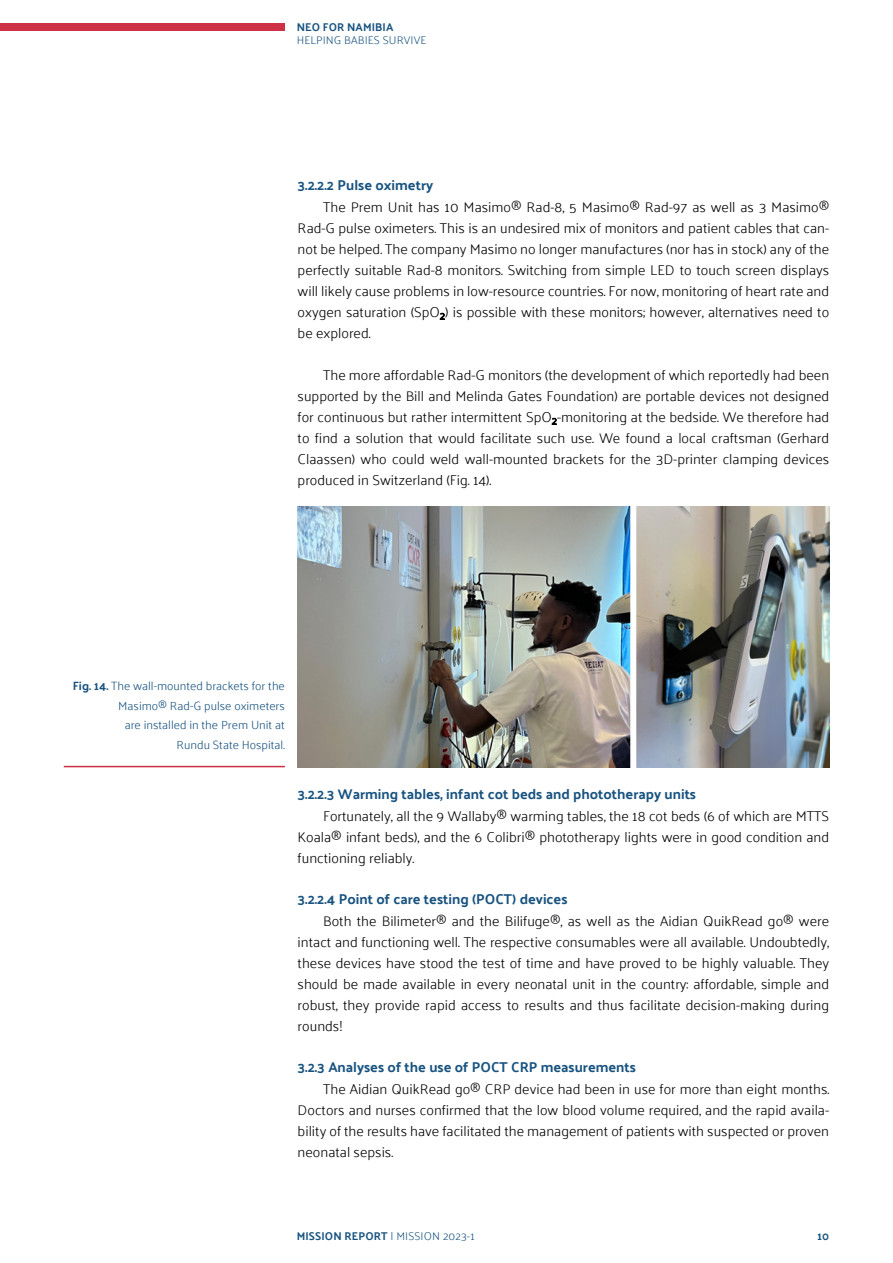
<style>
.page{position:relative;width:893px;height:1263px;background:#fff}
.page>*{position:absolute;margin:0;border:0;box-sizing:border-box;transform-origin:0 0}
.t1{font:300 14.25px/21px "Palanquin";color:#000;text-align:justify}
.t2{font:700 14.25px "Palanquin";color:#185380}
.t3{font:300 12px/19.5px "Palanquin";color:#185380;text-align:right}
.t4{font:300 11.25px "Palanquin";letter-spacing:.01em;color:#185380}
.t5{font:700 11.25px "Palanquin";letter-spacing:.01em;color:#185380}
.s1{font-weight:700}
</style>
<div class="page">
<div style="left:0;top:23px;width:285px;height:8px;background:#ce3145"></div>
<img style="left:298px;top:506px;width:531px;height:261px">
<div style="left:630px;top:505px;width:6px;height:266px;background:#fff"></div>
<hr style="left:64px;top:766px;width:221px;height:1px;background:#ce3145">
<p class="t5" style="left:297px;top:20px;width:98px">NEO FOR NAMIBIA</p>
<p class="t4" style="left:297px;top:34px;width:131px">HELPING BABIES SURVIVE</p>
<p class="t2" style="left:298px;top:176px;width:137px">3.2.2.2 Pulse oximetry</p>
<p class="t1" style="left:298px;top:197px;width:533px;text-indent:26px">The Prem Unit has 10 Masimo® Rad-8, 5 Masimo® Rad-97 as well as 3 Masimo® Rad-G pulse oximeters. This is an undesired mix of monitors and patient cables that can&shy;not be helped. The company Masimo no longer manufactures (nor has in stock) any of the perfectly suitable Rad-8 monitors. Switching from simple LED to touch screen displays will likely cause problems in low-resource countries. For now, monitoring of heart rate and oxygen saturation (SpO<sub>2</sub>) is possible with these monitors; however, alternatives need to be explored.</p>
<p class="t1" style="left:298px;top:365px;width:533px;text-indent:26px">The more affordable Rad-G monitors (the development of which reportedly had been supported by the Bill and Melinda Gates Foundation) are portable devices not designed for continuous but rather intermittent SpO<sub>2</sub>-monitoring at the bedside. We therefore had to find a solution that would facilitate such use. We found a local craftsman (Gerhard Claassen) who could weld wall-mounted brackets for the 3D-printer clamping devices produced in Switzerland (Fig. 14).</p>
<p class="t3" style="left:73px;top:676px;width:213px"><span class="s1">Fig. 14.</span> The wall-mounted brackets for the<br>Masimo® Rad-G pulse oximeters<br>are installed in the Prem Unit at<br>Rundu State Hospital.</p>
<p class="t2" style="left:298px;top:785px;width:400px">3.2.2.3 Warming tables, infant cot beds and phototherapy units</p>
<p class="t1" style="left:298px;top:806px;width:533px;text-indent:26px">Fortunately, all the 9 Wallaby® warming tables, the 18 cot beds (6 of which are MTTS Koala® infant beds), and the 6 Colibri® phototherapy lights were in good condition and functioning reliably.</p>
<p class="t2" style="left:298px;top:890px;width:271px">3.2.2.4 Point of care testing (POCT) devices</p>
<p class="t1" style="left:298px;top:911px;width:533px;text-indent:26px">Both the Bilimeter® and the Bilifuge®, as well as the Aidian QuikRead go® were intact and functioning well. The respective consumables were all available. Undoubtedly, these devices have stood the test of time and have proved to be highly valuable. They should be made available in every neonatal unit in the country: affordable, simple and robust, they provide rapid access to results and thus facilitate decision-making during rounds!</p>
<p class="t2" style="left:298px;top:1058px;width:340px">3.2.3 Analyses of the use of POCT CRP measurements</p>
<p class="t1" style="left:298px;top:1079px;width:533px;text-indent:26px">The Aidian QuikRead go® CRP device had been in use for more than eight months.<br>Doctors and nurses confirmed that the low blood volume required, and the rapid availa&shy;bility of the results have facilitated the management of patients with suspected or proven neonatal sepsis.</p>
<p class="t4" style="left:297px;top:1229px;width:179px"><span class="s1">MISSION REPORT</span> | MISSION 2023-1</p>
<p class="t5" style="left:817px;top:1229px;width:14px">10</p>
</div>
